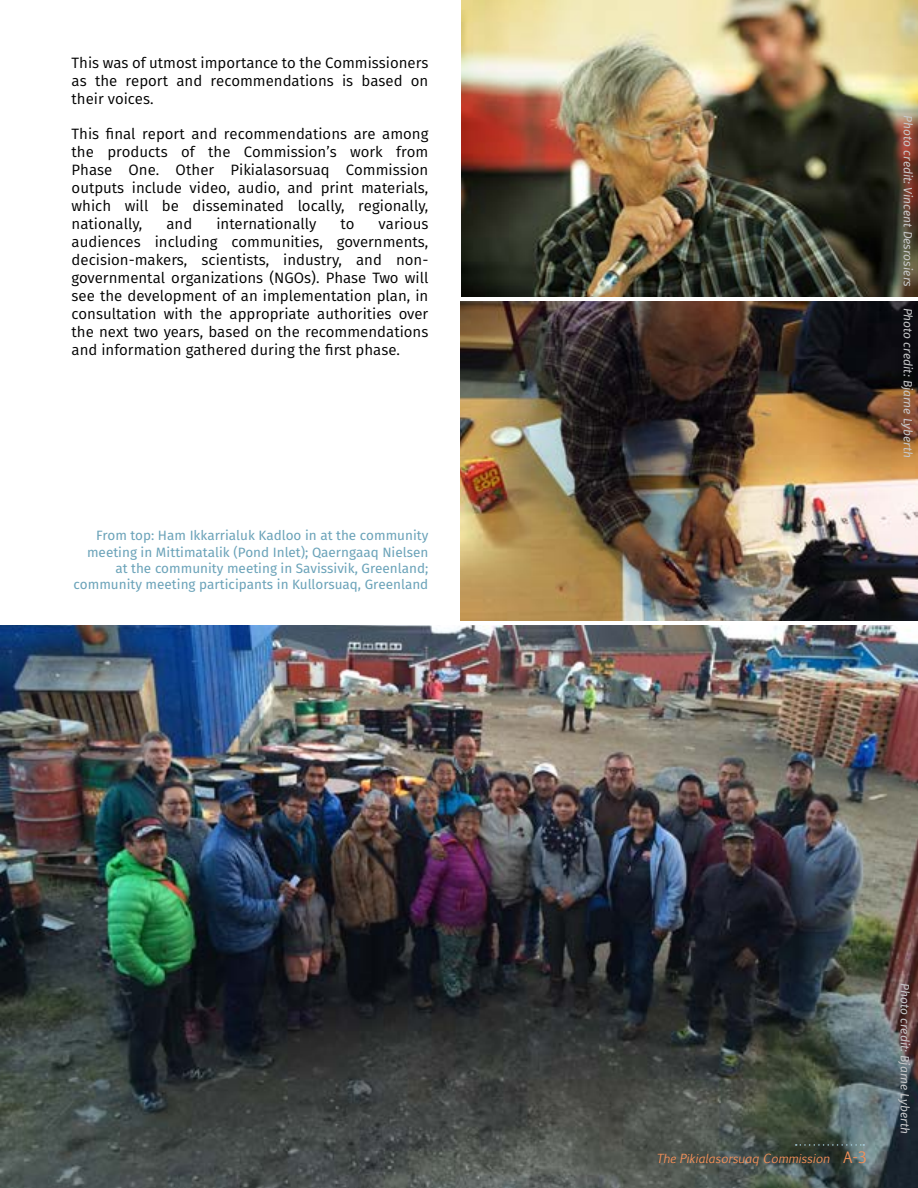
<style>
.page{position:relative;width:918px;height:1188px;background:#fff}
.page>*{position:absolute;margin:0;border:0;box-sizing:border-box;transform-origin:0 0}
.Body_text{font:15px/18px "Fira Sans";color:#000;text-align:justify}
.Image_caption{font:13.5px/16.2px "Fira Sans";color:#6ba3b9;text-align:right}
.Photo_credit{font:italic 12px "Fira Sans";color:#c7c8ca}
.t1{font:italic 12px "Euphemia UCAS";color:#f69058}
.s1{font-style:normal;font-size:15px}
</style>
<div class="page">
<img style="left:0;top:626px;width:918px;height:562px">
<img style="left:461px;top:302px;width:457px;height:319px">
<img style="left:462px;top:0;width:456px;height:297px">
<svg style="left:796px;top:1144px;width:68px;height:2px"></svg>
<p class="Body_text" style="left:72px;top:53px;width:358px">This was of utmost importance to the Commissioners as the report and recommendations is based on their voices.</p>
<p class="Body_text" style="left:72px;top:124px;width:358px">This final report and recommendations are among the products of the Commission’s work from Phase One. Other Pikialasorsuaq Commission outputs include video, audio, and print materials, which will be disseminated locally, regionally, nationally,</p>
<p class="Body_text" style="left:72px;top:214px;width:358px;text-indent:307px">various audiences including communities, governments, decision-makers, scientists, industry, and non&shy;governmental organizations (NGOs). Phase Two will see the development of an implementation plan, in consultation with the appropriate authorities over the next two years, based on the recommendations and information gathered during the first phase.</p>
<p class="Body_text" style="left:166px;top:214px;width:27px">and</p>
<p class="Body_text" style="left:216px;top:214px;width:102px">internationally</p>
<p class="Body_text" style="left:341px;top:214px;width:15px">to</p>
<p class="Image_caption" style="left:74px;top:527px;width:356px">From top: Ham Ikkarrialuk Kadloo in at the community meeting in Mittimatalik (Pond Inlet); Qaerngaaq Nielsen at the community meeting in Savissivik, Greenland; community meeting participants in Kullorsuaq, Greenland</p>
<p class="Photo_credit" style="left:917px;top:115px;width:173px;rotate:90deg">Photo credit: Vincent Desrosiers</p>
<p class="Photo_credit" style="left:917px;top:308px;width:152px;rotate:90deg">Photo credit: Bjarne Lyberth</p>
<p class="t1" style="left:656px;top:1150px;width:212px">The Pikialasorsuaq Commission <span class="s1">A-3</span></p>
<p class="Photo_credit" style="left:914px;top:983px;width:152px;rotate:90deg">Photo credit: Bjarne Lyberth</p>
</div>
